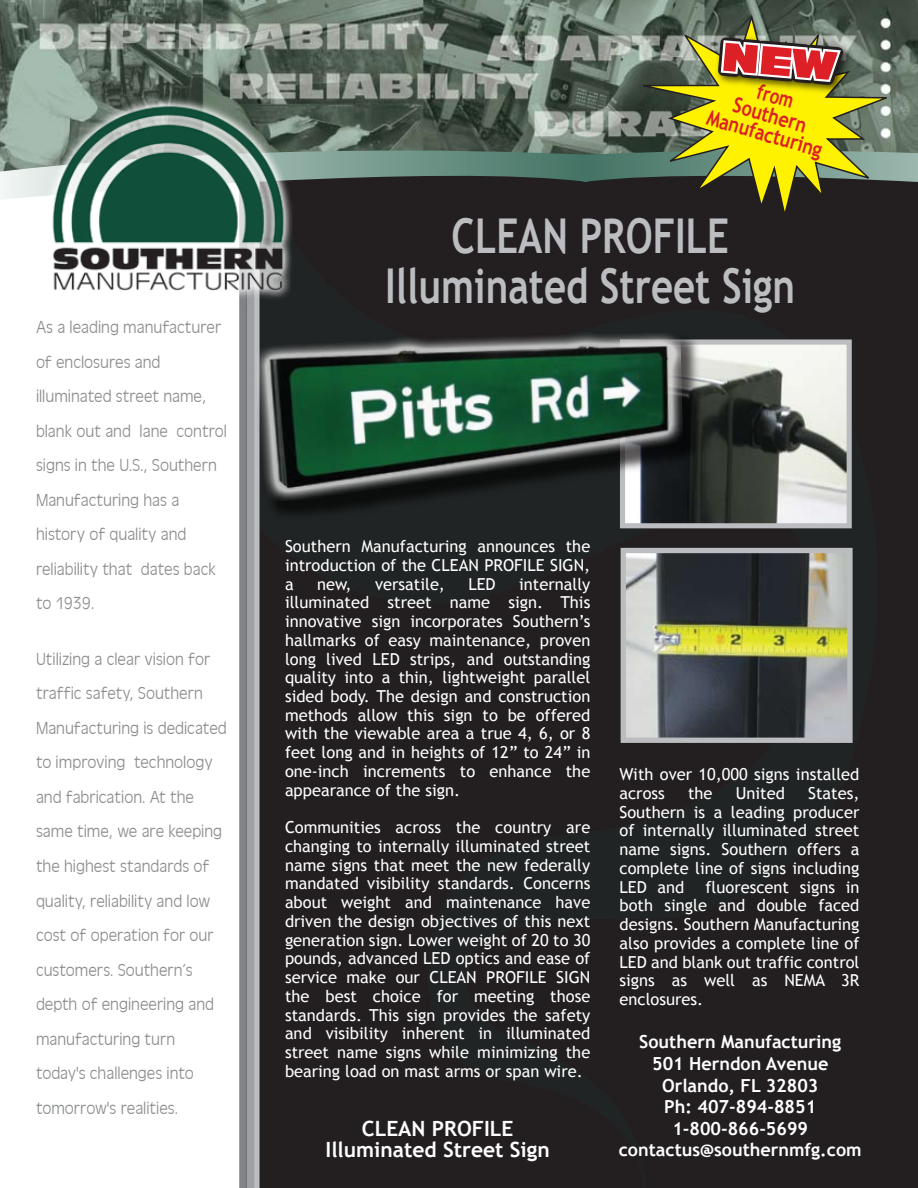
<style>
.page{position:relative;width:918px;height:1188px;background:#fff}
.page>*{position:absolute;margin:0;border:0;box-sizing:border-box;transform-origin:0 0}
.t1{font:700 48px/49.5px "Trebuchet MS";color:#bcbdc0;text-align:center;scale:.8 1}
.t2{font:700 21px/21px "Trebuchet MS";color:#fff;text-align:center}
.t3{font:700 21px/19.5px "Trebuchet MS";color:#dd1f26;text-align:center;scale:.8 1}
.t4{font:18px/34.5px "Antique Oli T Ligh";color:#8a8c8e;scale:.95 1}
.t5{font:700 18px/21.6px "Trebuchet MS";color:#fff;text-align:center}
.t6{font:16.5px/18.8px "Trebuchet MS";color:#fff;text-align:justify}
</style>
<div class="page">
<div style="left:897px;top:200px;width:21px;height:988px;background:#231f20"></div>
<div style="left:260px;top:200px;width:637px;height:988px;background:#231f20"></div>
<img style="left:705px;top:345px;width:141px;height:177px">
<div style="left:620px;top:339px;width:232px;height:189px;border:5px solid #bcbdc0"></div>
<img style="left:627px;top:554px;width:220px;height:183px">
<div style="left:621px;top:548px;width:232px;height:195px;border:5px solid #bcbdc0"></div>
<div style="left:254px;top:172px;width:6px;height:1016px;background:#bcbdc0"></div>
<div style="left:247px;top:170px;width:7px;height:1018px;background:#9d9fa2"></div>
<div style="left:239px;top:168px;width:8px;height:1020px;background:#808285"></div>
<img style="left:0;top:0;width:918px;height:151px">
<svg style="left:0;top:151px;width:918px;height:49px;background:#53665f"></svg>
<img style="left:33px;top:90px;width:270px;height:216px">
<img style="left:259px;top:328px;width:446px;height:195px">
<img style="left:259px;top:318px;width:425px;height:183px">
<svg style="left:629px;top:12px;width:265px;height:210px;background:#75793d"></svg>
<img style="left:852px;top:31px;width:4px;height:67px">
<svg style="left:712px;top:23px;width:140px;height:93px;background:#b8913a"></svg>
<p class="t4" style="left:36px;top:311px;width:203px">As a leading manufacturer of enclosures and illuminated street name, blank out and lane control signs in the U.S., Southern<br>Manufacturing has a history of quality and reliability that dates back to 1939.</p>
<p class="t4" style="left:36px;top:642px;width:202px">Utilizing a clear vision for traffic safety, Southern<br>Manufacturing is dedicated to improving technology and fabrication. At the same time, we are keeping the highest standards of quality, reliability and low cost of operation for our customers. Southern’s depth of engineering and manufacturing turn today's challenges into tomorrow's realities.</p>
<p class="t3" style="left:721px;top:70px;width:151px;rotate:16deg">from<br>Southern<br>Manufacturing</p>
<p class="t1" style="left:385px;top:212px;width:514px">CLEAN PROFILE<br>Illuminated Street Sign</p>
<p class="t6" style="left:285px;top:537px;width:307px">Southern Manufacturing announces the introduction of the CLEAN PROFILE SIGN, a</p>
<p class="t6" style="left:285px;top:575px;width:307px;text-indent:234px">internally illuminated street name sign. This innovative sign incorporates Southern’s hallmarks of easy maintenance, proven long lived LED strips, and outstanding quality into a thin, lightweight parallel sided body. The design and construction methods allow this sign to be offered with the viewable area a true 4, 6, or 8 feet long and in heights of 12” to 24” in one-inch increments to enhance the appearance of the sign.</p>
<p class="t6" style="left:285px;top:818px;width:307px">Communities across the country are changing to internally illuminated street name signs that meet the new federally mandated visibility standards. Concerns about weight and maintenance have driven the design objectives of this next generation sign. Lower weight of 20 to 30 pounds, advanced LED optics and ease of service make our CLEAN PROFILE SIGN the best choice for meeting those standards. This sign provides the safety and visibility inherent in illuminated street name signs while minimizing the bearing load on mast arms or span wire.</p>
<p class="t2" style="left:326px;top:1118px;width:226px">CLEAN PROFILE<br>Illuminated Street Sign</p>
<p class="t6" style="left:317px;top:575px;width:36px">new,</p>
<p class="t6" style="left:375px;top:575px;width:71px">versatile,</p>
<p class="t6" style="left:468px;top:575px;width:29px">LED</p>
<p class="t6" style="left:620px;top:765px;width:241px">With over 10,000 signs installed across</p>
<p class="t6" style="left:688px;top:784px;width:26px">the</p>
<p class="t6" style="left:736px;top:784px;width:51px">United</p>
<p class="t6" style="left:620px;top:784px;width:242px;text-indent:189px">States, Southern is a leading producer of internally illuminated street name signs. Southern offers a complete line of signs including LED and</p>
<p class="t6" style="left:620px;top:878px;width:242px;text-indent:86px">fluorescent signs in both single and double faced designs. Southern Manufacturing also provides a complete line of LED and blank out traffic control signs as well as NEMA 3R enclosures.</p>
<p class="t5" style="left:619px;top:1031px;width:245px">Southern Manufacturing<br>501 Herndon Avenue<br>Orlando, FL 32803<br>Ph: 407-894-8851<br>1-800-866-5699 contactus@southernmfg.com</p>
</div>
